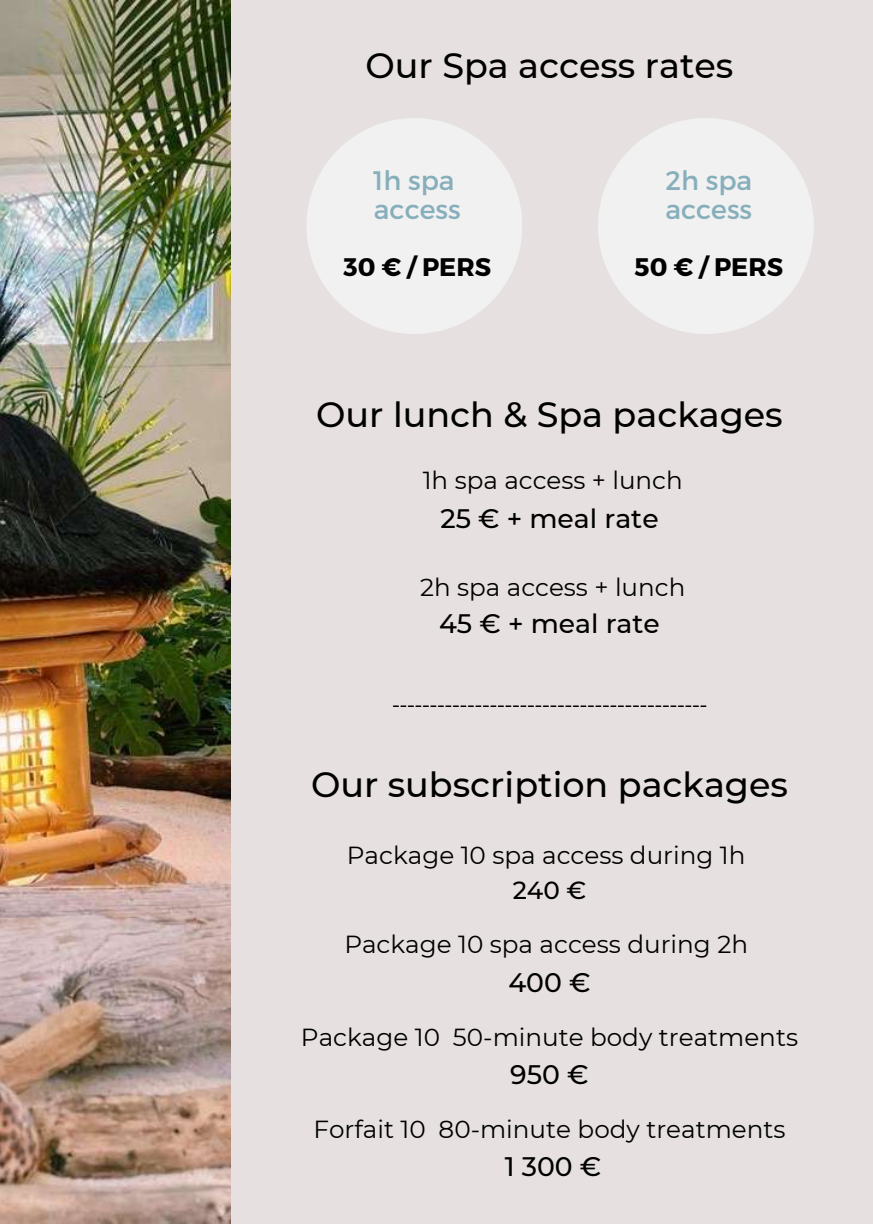
<style>
.page{position:relative;width:873px;height:1224px;background:#e6e1e0}
.page>*{position:absolute;margin:0;border:0;box-sizing:border-box;transform-origin:0 0}
.t1{font:500 35px "Montserrat";color:#000}
.t2{font:26.8px/29.4px "Montserrat";color:#86aebb}
.t3{font:500 26.8px "Montserrat";color:#000}
.t4{font:500 26.6px "Montserrat";color:#000}
.t5{font:700 25.4px "Montserrat";color:#000}
.t6{font:24.6px "Montserrat";color:#000}
.t7{font:500 24.6px "Montserrat";color:#000}
</style>
<div class="page">
<div style="left:306px;top:118px;width:216px;height:216px;background:#f1f1f1;border-radius:50%"></div>
<div style="left:598px;top:118px;width:216px;height:216px;background:#f1f1f1;border-radius:50%"></div>
<img style="left:0;top:0;width:231px;height:1224px">
<svg style="left:393px;top:705px;width:313px;height:2px"></svg>
<h1 class="t1" style="left:366px;top:44px;width:369px">Our Spa access rates</h1>
<p class="t2" style="left:373px;top:164px;width:89px">1h spa access</p>
<p class="t5" style="left:344px;top:250px;width:149px">30 € / PERS</p>
<p class="t2" style="left:665px;top:164px;width:88px">2h spa access</p>
<p class="t5" style="left:635px;top:250px;width:150px">50 € / PERS</p>
<h1 class="t1" style="left:316px;top:393px;width:468px">Our lunch &amp; Spa packages</h1>
<p class="t6" style="left:423px;top:466px;width:262px">1h spa access + lunch</p>
<p class="t4" style="left:440px;top:502px;width:220px">25 € + meal rate</p>
<p class="t6" style="left:420px;top:572px;width:267px">2h spa access + lunch</p>
<p class="t4" style="left:439px;top:607px;width:222px">45 € + meal rate</p>
<h1 class="t1" style="left:311px;top:763px;width:478px">Our subscription packages</h1>
<p class="t6" style="left:347px;top:840px;width:400px">Package 10 spa access during 1h</p>
<p class="t7" style="left:513px;top:875px;width:75px">240 €</p>
<p class="t6" style="left:344px;top:930px;width:405px">Package 10 spa access during 2h</p>
<p class="t3" style="left:508px;top:966px;width:84px">400 €</p>
<p class="t6" style="left:301px;top:1022px;width:499px">Package 10 50-minute body treatments</p>
<p class="t3" style="left:510px;top:1058px;width:80px">950 €</p>
<p class="t6" style="left:314px;top:1114px;width:474px">Forfait 10 80-minute body treatments</p>
<p class="t3" style="left:505px;top:1150px;width:98px">1 300 €</p>
</div>
